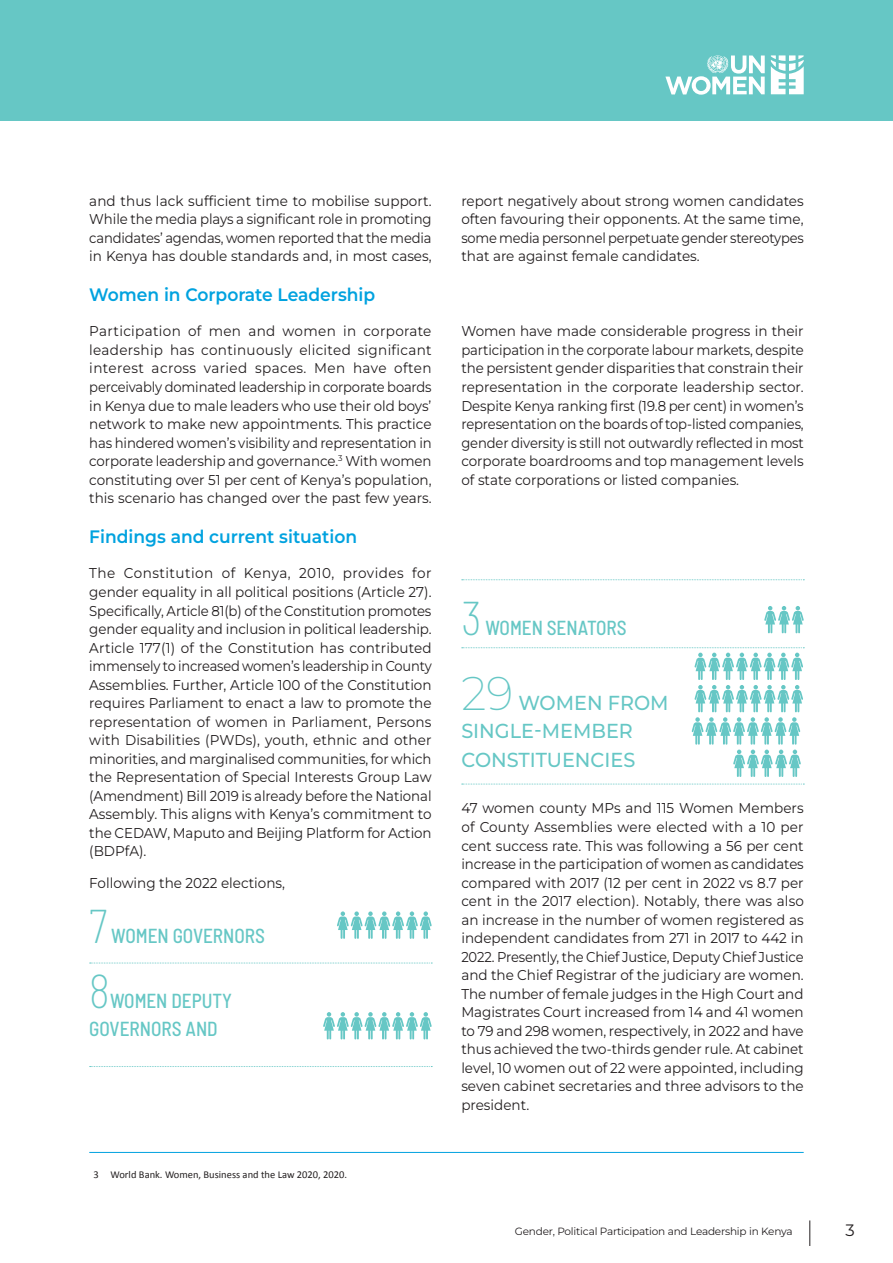
<style>
.page{position:relative;width:893px;height:1263px;background:#fff}
.page>*{position:absolute;margin:0;border:0;box-sizing:border-box;transform-origin:0 0}
.Paragraph_Style_2{font:200 semi-condensed 47.25px "Barlow";color:#66c7c5;scale:.95 1}
.Paragraph_Style_2-2{font:200 47.25px "Montserrat";color:#66c7c5;scale:.95 1}
.Paragraph_Style_2-3{font:500 semi-condensed 20.25px "Barlow";color:#66c7c5;scale:.95 1}
.Paragraph_Style_2-4{font:500 20.25px "Montserrat";color:#66c7c5;scale:.95 1}
.Normal1{font:600 18px "Montserrat";color:#00a2df;scale:.95 1}
.t1{font:16.5px "Montserrat";color:#231f20}
.List_Paragraph{font:14.25px/18.5px "Montserrat";color:#231f20;text-align:justify;scale:.95 1}
.Medium_Grid_1_-_Acce{font:14.25px/18.6px "Montserrat";letter-spacing:-.005em;color:#231f20;text-align:justify;scale:.95 1}
.t2{font:10.5px "Montserrat";letter-spacing:-.02em;color:#231f20}
.FOOTNOTE{font:10.5px "Calibri";color:#231f20}
</style>
<div class="page">
<div style="left:0;top:0;width:893px;height:121px;background:#66c7c5"></div>
<svg style="left:809px;top:1220px;width:1px;height:26px"></svg>
<svg style="left:665px;top:55px;width:100px;height:40px"></svg>
<svg style="left:771px;top:55px;width:33px;height:39px"></svg>
<hr style="left:89px;top:1152px;width:715px;height:1px;background:#00a2df">
<svg style="left:90px;top:963px;width:342px;height:1px"></svg>
<svg style="left:90px;top:1066px;width:342px;height:1px"></svg>
<svg style="left:462px;top:579px;width:342px;height:1px"></svg>
<svg style="left:462px;top:784px;width:342px;height:1px"></svg>
<svg style="left:337px;top:911px;width:95px;height:28px"></svg>
<svg style="left:323px;top:1012px;width:109px;height:27px"></svg>
<svg style="left:764px;top:606px;width:40px;height:27px"></svg>
<svg style="left:462px;top:647px;width:342px;height:130px"></svg>
<p class="List_Paragraph" style="left:89px;top:191px;width:362px">and thus lack sufficient time to mobilise support.<br>While the media plays a significant role in promoting candidates’ agendas, women reported that the media in Kenya has double standards and, in most cases,</p>
<p class="List_Paragraph" style="left:461px;top:191px;width:362px">report negatively about strong women candidates often favouring their opponents. At the same time, some media personnel perpetuate gender stereotypes that are against female candidates.</p>
<p class="Normal1" style="left:89px;top:282px;width:302px">Women in Corporate Leadership</p>
<p class="List_Paragraph" style="left:89px;top:322px;width:362px">Participation of men and women in corporate leadership has continuously elicited significant interest across varied spaces. Men have often perceivably dominated leadership in corporate boards in Kenya due to male leaders who use their old boys’ network to make new appointments. This practice has hindered women’s visibility and representation in corporate leadership and governance.<sup>3</sup> With women constituting over 51 per cent of Kenya’s population, this scenario has changed over the past few years.</p>
<p class="List_Paragraph" style="left:461px;top:322px;width:362px">Women have made considerable progress in their participation in the corporate labour markets, despite the persistent gender disparities that constrain their representation in the corporate leadership sector.<br>Despite Kenya ranking first (19.8 per cent) in women’s representation on the boards of top-listed companies, gender diversity is still not outwardly reflected in most corporate boardrooms and top management levels of state corporations or listed companies.</p>
<p class="Normal1" style="left:89px;top:524px;width:284px">Findings and current situation</p>
<p class="Medium_Grid_1_-_Acce" style="left:89px;top:564px;width:362px">The Constitution of Kenya, 2010, provides for gender equality in all political positions (Article 27).<br>Specifically, Article 81(b) of the Constitution promotes gender equality and inclusion in political leadership.<br>Article 177(1) of the Constitution has contributed immensely to increased women’s leadership in County Assemblies. Further, Article 100 of the Constitution requires Parliament to enact a law to promote the representation of women in Parliament, Persons with Disabilities (PWDs), youth, ethnic and other minorities, and marginalised communities, for which the Representation of Special Interests Group Law (Amendment) Bill 2019 is already before the National Assembly. This aligns with Kenya’s commitment to the CEDAW, Maputo and Beijing Platform for Action (BDPfA).</p>
<p class="List_Paragraph" style="left:89px;top:873px;width:208px">Following the 2022 elections,</p>
<p class="Paragraph_Style_2" style="left:89px;top:897px;width:21px">7</p>
<p class="Paragraph_Style_2" style="left:461px;top:588px;width:23px">3</p>
<p class="Paragraph_Style_2-3" style="left:485px;top:615px;width:150px">WOMEN SENATORS</p>
<p class="Paragraph_Style_2-2" style="left:461px;top:662px;width:56px">29</p>
<p class="Paragraph_Style_2-4" style="left:518px;top:689px;width:160px">WOMEN FROM</p>
<p class="Paragraph_Style_2-4" style="left:461px;top:718px;width:182px">SINGLE-MEMBER</p>
<p class="Paragraph_Style_2-4" style="left:461px;top:746px;width:185px">CONSTITUENCIES</p>
<p class="List_Paragraph" style="left:461px;top:799px;width:362px">47 women county MPs and 115 Women Members of County Assemblies were elected with a 10 per cent success rate. This was following a 56 per cent increase in the participation of women as candidates compared with 2017 (12 per cent in 2022 vs 8.7 per cent in the 2017 election). Notably, there was also an increase in the number of women registered as independent candidates from 271 in 2017 to 442 in 2022. Presently, the Chief Justice, Deputy Chief Justice and the Chief Registrar of the judiciary are women.<br>The number of female judges in the High Court and Magistrates Court increased from 14 and 41 women to 79 and 298 women, respectively, in 2022 and have thus achieved the two-thirds gender rule. At cabinet level, 10 women out of 22 were appointed, including seven cabinet secretaries and three advisors to the president.</p>
<p class="Paragraph_Style_2-3" style="left:111px;top:923px;width:163px">WOMEN GOVERNORS</p>
<p class="Paragraph_Style_2" style="left:89px;top:961px;width:23px">8</p>
<p class="Paragraph_Style_2-3" style="left:110px;top:988px;width:130px">WOMEN DEPUTY</p>
<p class="Paragraph_Style_2-3" style="left:89px;top:1016px;width:137px">GOVERNORS AND</p>
<p class="FOOTNOTE" style="left:94px;top:1168px;width:255px">3 World Bank. Women, Business and the Law 2020, 2020.</p>
<p class="t2" style="left:515px;top:1224px;width:279px">Gender, Political Participation and Leadership in Kenya</p>
<p class="t1" style="left:845px;top:1219px;width:11px">3</p>
</div>
